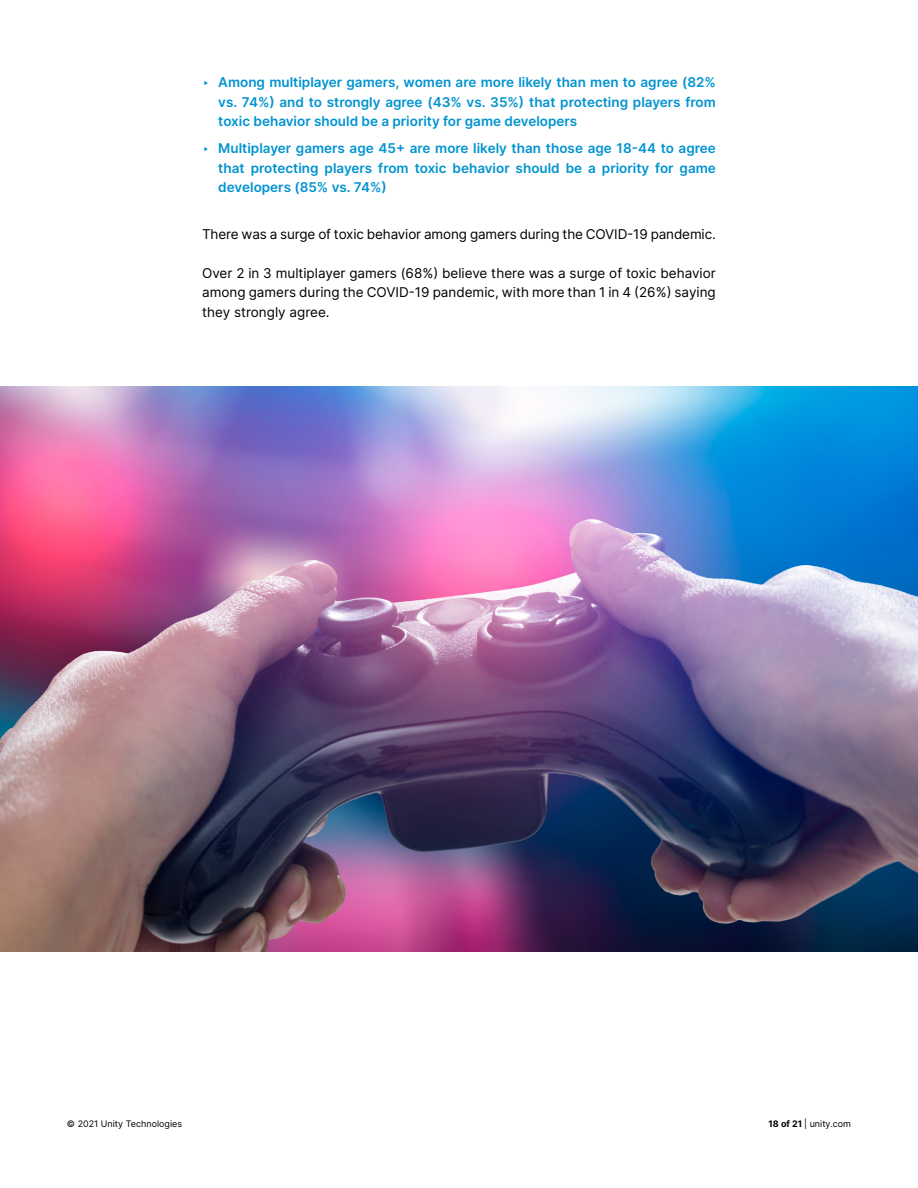
<style>
.page{position:relative;width:918px;height:1188px;background:#fff}
.page>*{position:absolute;margin:0;border:0;box-sizing:border-box;transform-origin:0 0}
.t1{font:600 13.5px/19.5px "Inter";color:#0093d0;text-align:justify}
.Body{font:13.5px/19.5px "Inter";letter-spacing:-.01em;color:#000;text-align:justify}
.t2{font:9px "Inter";color:#000}
.s1{font-weight:400}
.s2{font-weight:700}
</style>
<div class="page">
<img style="left:0;top:386px;width:918px;height:566px">
<p class="t1" style="left:218px;top:72px;width:499px;text-indent:-16px"><span class="s1">‣</span> Among multiplayer gamers, women are more likely than men to agree (82% vs. 74%) and to strongly agree (43% vs. 35%) that protecting players from toxic behavior should be a priority for game developers</p>
<p class="t1" style="left:218px;top:138px;width:499px;text-indent:-16px"><span class="s1">‣</span> Multiplayer gamers age 45+ are more likely than those age 18-44 to agree that protecting players from toxic behavior should be a priority for game developers (85% vs. 74%)</p>
<p class="Body" style="left:202px;top:224px;width:515px">There was a surge of toxic behavior among gamers during the COVID-19 pandemic.</p>
<p class="Body" style="left:202px;top:263px;width:515px">Over 2 in 3 multiplayer gamers (68%) believe there was a surge of toxic behavior among gamers during the COVID-19 pandemic, with more than 1 in 4 (26%) saying they strongly agree.</p>
<p class="t2" style="left:67px;top:1117px;width:117px">© 2021 Unity Technologies</p>
<p class="t2" style="left:769px;top:1117px;width:84px"><span class="s2">18 of 21</span> | unity.com</p>
</div>
